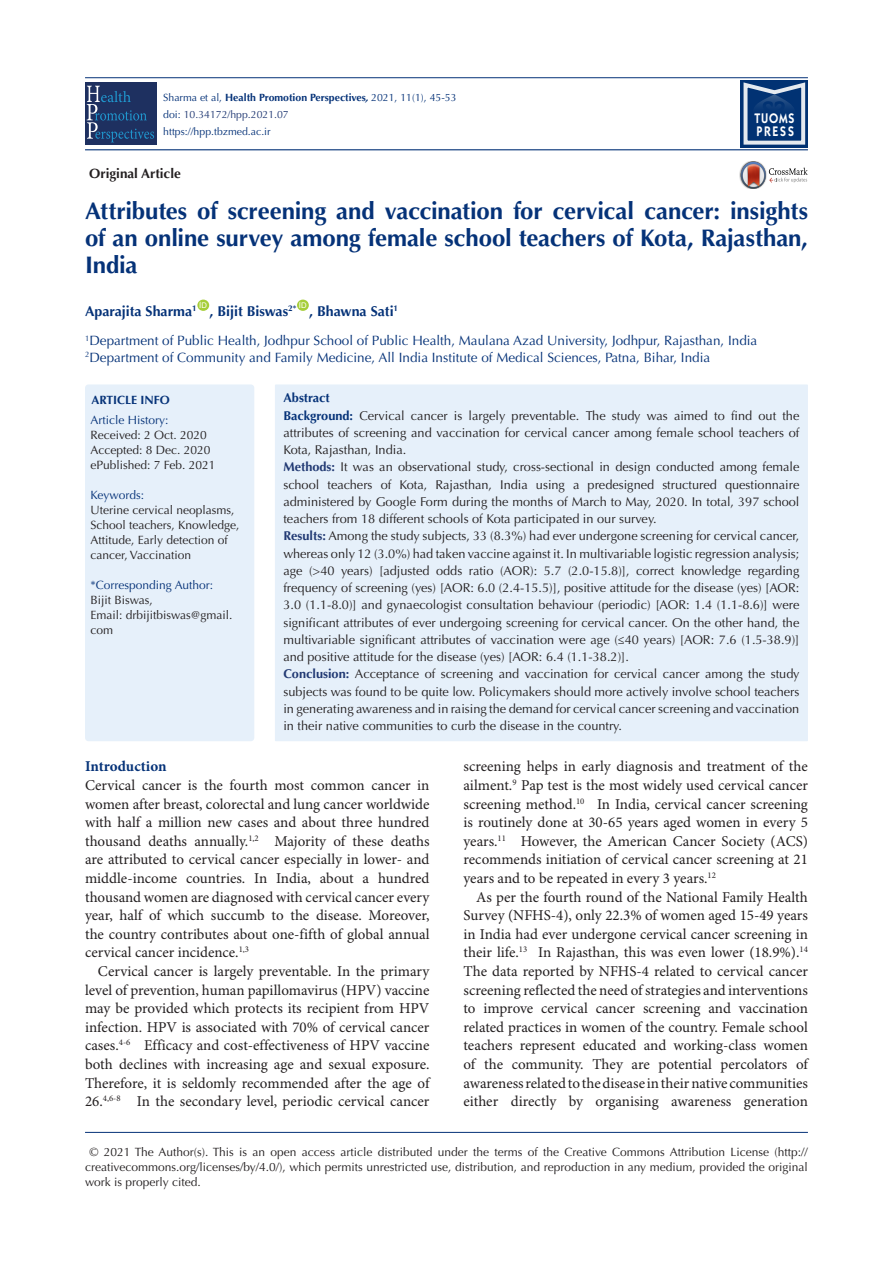
<style>
.page{position:relative;width:893px;height:1263px;background:#fff}
.page>*{position:absolute;margin:0;border:0;box-sizing:border-box;transform-origin:0 0}
.t1{font:700 24px/27px "Optima LT Std";letter-spacing:-.005em;color:#053278;text-align:justify}
.t2{font:15px/18.6px "Minion Pro";color:#231f20;text-align:justify}
.heading_1{font:700 15px "Minion Pro";letter-spacing:-.005em;color:#053278}
.t3{font:700 14.25px "Optima LT Std";color:#053278}
.t4{font:600 13.95px/12.3px "ITC Kabel Std";letter-spacing:.11em;color:#fff;scale:.85 1}
.t5{font:13.5px "Optima LT Std";color:#053278}
.t6{font:700 13.5px "Optima LT Std";color:#231f20}
.t7{font:12.75px/17.2px "Optima LT Std";color:#231f20;text-align:justify}
.t8{font:700 12.75px "Optima LT Std";color:#053278}
.corresponding{font:12px/15px "Optima LT Std";color:#231f20}
.t9{font:12px "Optima LT Std";color:#053278}
.t10{font:700 12px "Optima LT Std";color:#053278}
.t11{font:10.5px "Optima LT Std";color:#053278}
.t12{font:10.5px "Optima LT Std";color:#213973}
.t13{font:7.8px "Arial";color:#fff}
.s1{font-weight:700}
.s2{font-weight:700;font-style:italic}
.s3{color:#053278}
.s4{font-weight:700;color:#053278}
.s5{font-weight:700;color:#213973}
</style>
<div class="page">
<hr style="left:85px;top:149px;width:723px;height:1px;background:#053278">
<hr style="left:85px;top:77px;width:723px;height:1px;background:#053278">
<hr style="left:85px;top:1132px;width:723px;height:1px;background:#053278">
<div style="left:197px;top:300px;width:12px;height:11px;background:#a6ce39;border-radius:50%"></div>
<div style="left:297px;top:300px;width:12px;height:11px;background:#a6ce39;border-radius:50%"></div>
<img style="left:739px;top:169px;width:2px;height:13px">
<svg style="left:741px;top:161px;width:67px;height:28px"></svg>
<div style="left:275px;top:384px;width:533px;height:357px;background:#e6f0fa"></div>
<div style="left:85px;top:384px;width:169px;height:357px;background:#e6f0fa;border-radius:3px"></div>
<div style="left:85px;top:83px;width:71px;height:62px;background:#1e3060"></div>
<svg style="left:87px;top:86px;width:67px;height:56px"></svg>
<div style="left:740px;top:80px;width:68px;height:68px;background:#013273"></div>
<svg style="left:743px;top:82px;width:62px;height:63px"></svg>
<p class="t11" style="left:163px;top:91px;width:295px">Sharma et al, <span class="s1">Health Promotion Perspectives</span><span class="s2">,</span> 2021, 11(1), 45-53</p>
<p class="t12" style="left:163px;top:108px;width:127px"><span class="s3">doi:</span> 10.34172/hpp.2021.07</p>
<p class="t11" style="left:163px;top:125px;width:109px">https://hpp.tbzmed.ac.ir</p>
<p class="t6" style="left:89px;top:165px;width:93px">Original Article</p>
<p class="t4" style="left:755px;top:112px;width:48px">TUOMS<br>PRESS</p>
<p class="t1" style="left:85px;top:197px;width:724px">Attributes of screening and vaccination for cervical cancer: insights of an online survey among female school teachers of Kota, Rajasthan, India</p>
<p class="t3" style="left:85px;top:303px;width:113px">Aparajita Sharma<sup>1</sup></p>
<p class="t13" style="left:199px;top:300px;width:9px">ID</p>
<p class="t3" style="left:210px;top:303px;width:88px">, Bijit Biswas<sup>2*</sup></p>
<p class="t13" style="left:299px;top:300px;width:9px">ID</p>
<p class="t3" style="left:309px;top:303px;width:91px">, Bhawna Sati<sup>1</sup></p>
<p class="t5" style="left:85px;top:333px;width:674px"><sup>1</sup>Department of Public Health, Jodhpur School of Public Health, Maulana Azad University, Jodhpur, Rajasthan, India</p>
<p class="t5" style="left:85px;top:349px;width:627px"><sup>2</sup>Department of Community and Family Medicine, All India Institute of Medical Sciences, Patna, Bihar, India</p>
<p class="t10" style="left:91px;top:393px;width:80px">ARTICLE INFO</p>
<p class="t9" style="left:91px;top:413px;width:80px">Article History:</p>
<p class="corresponding" style="left:91px;top:427px;width:118px">Received: 2 Oct. 2020</p>
<p class="corresponding" style="left:91px;top:442px;width:122px">Accepted: 8 Dec. 2020</p>
<p class="corresponding" style="left:91px;top:457px;width:126px">ePublished: 7 Feb. 2021</p>
<p class="t9" style="left:91px;top:488px;width:55px">Keywords:</p>
<p class="corresponding" style="left:91px;top:502px;width:150px">Uterine cervical neoplasms,<br>School teachers, Knowledge,<br>Attitude, Early detection of cancer, Vaccination</p>
<p class="t9" style="left:91px;top:578px;width:124px">*Corresponding Author:</p>
<p class="corresponding" style="left:91px;top:592px;width:64px">Bijit Biswas,</p>
<p class="corresponding" style="left:91px;top:607px;width:143px">Email: drbijitbiswas@gmail. com</p>
<p class="t8" style="left:283px;top:391px;width:48px">Abstract</p>
<p class="t7" style="left:283px;top:407px;width:517px"><span class="s4">Background:</span> Cervical cancer is largely preventable. The study was aimed to find out the attributes of screening and vaccination for cervical cancer among female school teachers of Kota, Rajasthan, India.</p>
<p class="t7" style="left:283px;top:459px;width:518px"><span class="s5">Methods:</span> It was an observational study, cross-sectional in design conducted among female school teachers of Kota, Rajasthan, India using a predesigned structured questionnaire administered by Google Form during the months of March to May, 2020. In total, 397 school teachers from 18 different schools of Kota participated in our survey.</p>
<p class="t7" style="left:283px;top:528px;width:518px"><span class="s5">Results:</span> Among the study subjects, 33 (8.3%) had ever undergone screening for cervical cancer, whereas only 12 (3.0%) had taken vaccine against it. In multivariable logistic regression analysis; age (&gt;40 years) [adjusted odds ratio (AOR): 5.7 (2.0-15.8)], correct knowledge regarding frequency of screening (yes) [AOR: 6.0 (2.4-15.5)], positive attitude for the disease (yes) [AOR:<br>3.0 (1.1-8.0)] and gynaecologist consultation behaviour (periodic) [AOR: 1.4 (1.1-8.6)] were significant attributes of ever undergoing screening for cervical cancer. On the other hand, the multivariable significant attributes of vaccination were age (≤40 years) [AOR: 7.6 (1.5-38.9)] and positive attitude for the disease (yes) [AOR: 6.4 (1.1-38.2)].</p>
<p class="t7" style="left:283px;top:666px;width:518px"><span class="s5">Conclusion:</span> Acceptance of screening and vaccination for cervical cancer among the study subjects was found to be quite low. Policymakers should more actively involve school teachers in generating awareness and in raising the demand for cervical cancer screening and vaccination in their native communities to curb the disease in the country.</p>
<p class="heading_1" style="left:85px;top:756px;width:83px">Introduction</p>
<p class="t2" style="left:85px;top:776px;width:346px">Cervical cancer is the fourth most common cancer in women after breast, colorectal and lung cancer worldwide with half a million new cases and about three hundred thousand deaths annually.<sup>1,2</sup> Majority of these deaths are attributed to cervical cancer especially in lower- and middle-income countries. In India, about a hundred thousand women are diagnosed with cervical cancer every year, half of which succumb to the disease. Moreover, the country contributes about one-fifth of global annual cervical cancer incidence.<sup>1,3</sup></p>
<p class="t2" style="left:85px;top:962px;width:346px;text-indent:13px">Cervical cancer is largely preventable. In the primary level of prevention, human papillomavirus (HPV) vaccine may be provided which protects its recipient from HPV infection. HPV is associated with 70% of cervical cancer cases.<sup>4-6</sup> Efficacy and cost-effectiveness of HPV vaccine both declines with increasing age and sexual exposure.<br>Therefore, it is seldomly recommended after the age of 26.<sup>4,6-8</sup> In the secondary level, periodic cervical cancer</p>
<p class="t2" style="left:463px;top:758px;width:346px">screening helps in early diagnosis and treatment of the ailment.<sup>9</sup> Pap test is the most widely used cervical cancer screening method.<sup>10</sup> In India, cervical cancer screening is routinely done at 30-65 years aged women in every 5 years.<sup>11</sup> However, the American Cancer Society (ACS) recommends initiation of cervical cancer screening at 21 years and to be repeated in every 3 years.<sup>12</sup></p>
<p class="t2" style="left:463px;top:888px;width:346px;text-indent:13px">As per the fourth round of the National Family Health Survey (NFHS-4), only 22.3% of women aged 15-49 years in India had ever undergone cervical cancer screening in their life.<sup>13</sup> In Rajasthan, this was even lower (18.9%).<sup>14<br></sup>The data reported by NFHS-4 related to cervical cancer screening reflected the need of strategies and interventions to improve cervical cancer screening and vaccination related practices in women of the country. Female school teachers represent educated and working-class women of the community. They are potential percolators of awareness related to the disease in their native communities either directly by organising awareness generation</p>
<p class="corresponding" style="left:85px;top:1144px;width:724px;text-align:justify;text-indent:4px">© 2021 The Author(s). This is an open access article distributed under the terms of the Creative Commons Attribution License (http:// creativecommons.org/licenses/by/4.0/), which permits unrestricted use, distribution, and reproduction in any medium, provided the original work is properly cited.</p>
</div>
